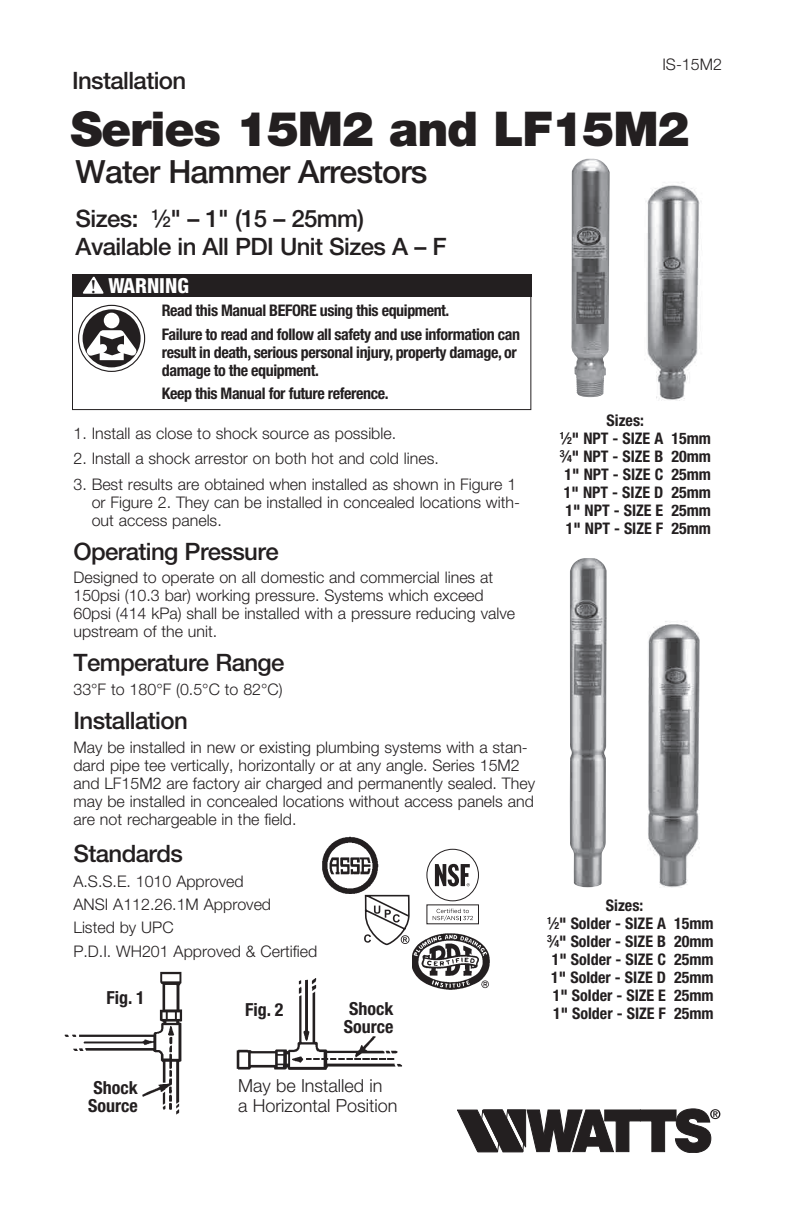
<style>
.page{position:relative;width:792px;height:1224px;background:#fff}
.page>*{position:absolute;margin:0;border:0;box-sizing:border-box;transform-origin:0 0}
.t1{font:900 48px "Helvetica Neue LT Std";letter-spacing:-.025em;color:#231f20}
.t2{font:500 32px "Helvetica Neue LT Std";letter-spacing:-.025em;color:#231f20}
.t3{font:500 24px/28px "Helvetica Neue LT Std";letter-spacing:-.025em;color:#231f20}
.t4{font:800 condensed 20.8px "Helvetica Neue LT Std";color:#fff}
.t5{font:300 18px/20px "Helvetica Neue LT Std";color:#231f20}
.t6{font:700 condensed 18px/18px "Helvetica Neue LT Std";color:#231f20}
.t7{font:300 16px/18px "Helvetica Neue LT Std";color:#231f20}
.t8{font:700 condensed 16px/23.8px "Helvetica Neue LT Std";letter-spacing:-.025em;color:#231f20}
.t9{font:700 condensed 16px "Helvetica Neue LT Std";color:#231f20}
.s1{font-size:14.8px}
.s2{font-family:"Minion Pro Semibold Subh";font-weight:400;font-stretch:normal;font-size:19.4px;color:#231f20}
.s3{font-size:10px}
</style>
<div class="page">
<svg style="left:457px;top:1108px;width:263px;height:45px"></svg>
<img style="left:64px;top:971px;width:119px;height:144px">
<img style="left:236px;top:978px;width:167px;height:92px">
<img style="left:571px;top:158px;width:39px;height:239px">
<img style="left:646px;top:182px;width:56px;height:219px">
<img style="left:570px;top:558px;width:37px;height:329px">
<img style="left:648px;top:621px;width:52px;height:267px">
<div style="left:72px;top:274px;width:459px;height:22px;background:#231f20"></div>
<svg style="left:82px;top:276px;width:22px;height:18px"></svg>
<svg style="left:78px;top:305px;width:67px;height:67px"></svg>
<div style="left:79px;top:306px;width:65px;height:65px;border:3px solid #fff;border-radius:50%"></div>
<div style="left:104px;top:313px;width:15px;height:15px;background:#fff;border-radius:50%"></div>
<svg style="left:86px;top:330px;width:51px;height:30px"></svg>
<div style="left:72px;top:274px;width:459px;height:136px;border:1px solid #231f20"></div>
<img style="left:323px;top:836px;width:56px;height:57px">
<img style="left:412px;top:933px;width:78px;height:56px">
<div style="left:427px;top:849px;width:52px;height:52px;border:1px solid #231f20;border-radius:50%"></div>
<svg style="left:435px;top:864px;width:35px;height:22px"></svg>
<svg style="left:433px;top:909px;width:40px;height:12px"></svg>
<svg style="left:364px;top:895px;width:46px;height:50px"></svg>
<h3 class="t3" style="left:72px;top:66px;width:116px">Installation</h3>
<p class="t7" style="left:662px;top:55px;width:61px">IS-15M2</p>
<h1 class="t1" style="left:70px;top:100px;width:621px">Series 15M2 and LF15M2</h1>
<h2 class="t2" style="left:76px;top:152px;width:353px">Water Hammer Arrestors</h2>
<h3 class="t3" style="left:76px;top:204px;width:373px">Sizes: <sup>1</sup>⁄<span class="s1">2</span>" – 1" (15 – 25mm)<br>Available in All PDI Unit Sizes A – F</h3>
<h3 class="t4" style="left:91px;top:272px;width:99px"><span class="s2">!</span> WARNING</h3>
<p class="t8" style="left:162px;top:298px;width:360px">Read this Manual BEFORE using this equipment.<br>Failure to read and follow all safety and use information can</p>
<p class="t8" style="left:162px;top:343px;width:357px;line-height:18px">result in death, serious personal injury, property damage, or damage to the equipment.</p>
<p class="t8" style="left:162px;top:382px;width:228px">Keep this Manual for future reference.</p>
<p class="t7" style="left:73px;top:424px;width:324px">1. Install as close to shock source as possible.</p>
<p class="t7" style="left:73px;top:449px;width:367px">2. Install a shock arrestor on both hot and cold lines.</p>
<p class="t7" style="left:92px;top:475px;width:430px;text-indent:-18px">3. Best results are obtained when installed as shown in Figure 1 or Figure 2. They can be installed in concealed locations with&shy;out access panels.</p>
<h3 class="t3" style="left:73px;top:537px;width:207px">Operating Pressure</h3>
<p class="t7" style="left:73px;top:568px;width:443px">Designed to operate on all domestic and commercial lines at 150psi (10.3 bar) working pressure. Systems which exceed 60psi (414 kPa) shall be installed with a pressure reducing valve upstream of the unit.</p>
<h3 class="t3" style="left:73px;top:649px;width:213px">Temperature Range</h3>
<p class="t7" style="left:73px;top:680px;width:211px">33°F to 180°F (0.5°C to 82°C)</p>
<h3 class="t3" style="left:73px;top:706px;width:116px">Installation</h3>
<p class="t7" style="left:73px;top:738px;width:463px">May be installed in new or existing plumbing systems with a stan&shy;dard pipe tee vertically, horizontally or at any angle. Series 15M2 and LF15M2 are factory air charged and permanently sealed. They may be installed in concealed locations without access panels and are not rechargeable in the field.</p>
<h3 class="t3" style="left:73px;top:839px;width:111px">Standards</h3>
<p class="t7" style="left:73px;top:869px;width:245px;line-height:23.4px">A.S.S.E. 1010 Approved<br>ANSI A112.26.1M Approved<br>Listed by UPC<br>P.D.I. WH201 Approved &amp; Certified</p>
<p class="t6" style="left:106px;top:988px;width:40px">Fig. 1</p>
<p class="t6" style="left:245px;top:1001px;width:40px">Fig. 2</p>
<p class="t6" style="left:344px;top:1000px;width:51px">Shock<br>Source</p>
<p class="t8" style="left:607px;top:408px;width:39px">Sizes:</p>
<p class="t9" style="left:560px;top:428px;width:153px"><sup>1</sup>⁄<span class="s3">2</span>" NPT - SIZE A 15mm</p>
<p class="t9" style="left:560px;top:446px;width:153px"><sup>3</sup>⁄<span class="s3">4</span>" NPT - SIZE B 20mm</p>
<p class="t9" style="left:565px;top:464px;width:148px">1" NPT - SIZE C 25mm</p>
<p class="t9" style="left:564px;top:482px;width:148px">1" NPT - SIZE D 25mm</p>
<p class="t9" style="left:565px;top:500px;width:147px">1" NPT - SIZE E 25mm</p>
<p class="t9" style="left:566px;top:518px;width:147px">1" NPT - SIZE F 25mm</p>
<p class="t8" style="left:606px;top:893px;width:39px">Sizes:</p>
<p class="t9" style="left:547px;top:913px;width:168px"><sup>1</sup>⁄<span class="s3">2</span>" Solder - SIZE A 15mm</p>
<p class="t9" style="left:547px;top:931px;width:168px"><sup>3</sup>⁄<span class="s3">4</span>" Solder - SIZE B 20mm</p>
<p class="t9" style="left:552px;top:949px;width:163px">1" Solder - SIZE C 25mm</p>
<p class="t9" style="left:551px;top:967px;width:164px">1" Solder - SIZE D 25mm</p>
<p class="t9" style="left:553px;top:985px;width:162px">1" Solder - SIZE E 25mm</p>
<p class="t9" style="left:553px;top:1003px;width:162px">1" Solder - SIZE F 25mm</p>
<p class="t6" style="left:88px;top:1078px;width:51px">Shock<br>Source</p>
<p class="t5" style="left:238px;top:1075px;width:161px">May be Installed in<br>a Horizontal Position</p>
</div>
